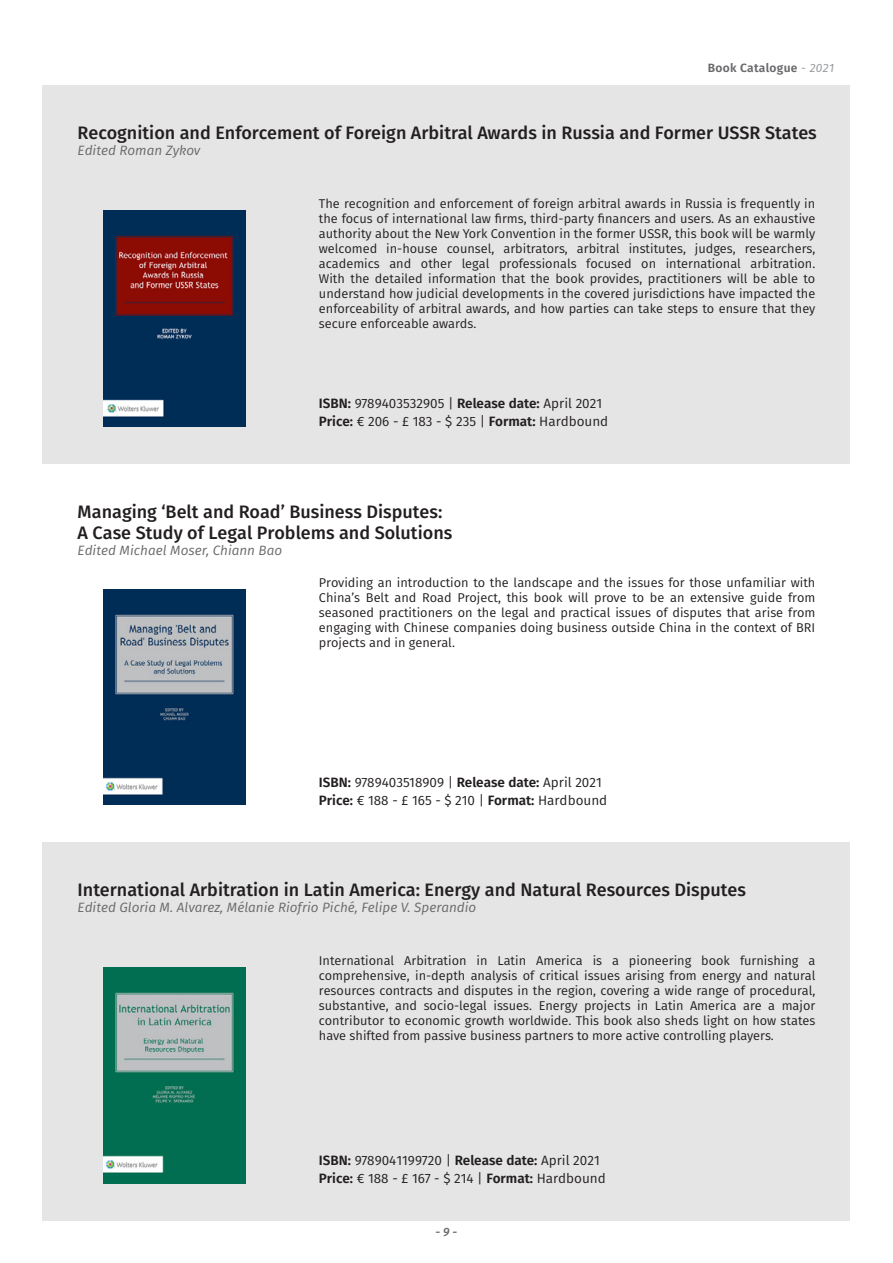
<style>
.page{position:relative;width:893px;height:1263px;background:#fff}
.page>*{position:absolute;margin:0;border:0;box-sizing:border-box;transform-origin:0 0}
._001-Book-Title{font:500 18px "Fira Sans";color:#231f20}
.t1{font:13.5px "Fira Sans";color:#231f20}
._001-Author-Name{font:italic 13.5px "Fira Sans";color:#69696c}
.t2{font:12.75px/15px "Fira Sans";color:#231f20;text-align:justify}
.t3{font:600 12px "Fira Sans";letter-spacing:.025em;color:#69696c}
.t4{font:italic 500 12px "Fira Sans";color:#69696c}
.s1{font-weight:400;font-style:italic;color:#939598}
.s2{font-weight:600}
</style>
<div class="page">
<div style="left:43px;top:85px;width:807px;height:378px;background:#e5e5e5"></div>
<img style="left:104px;top:211px;width:142px;height:215px">
<img style="left:104px;top:589px;width:142px;height:216px">
<div style="left:43px;top:842px;width:807px;height:378px;background:#e5e5e5"></div>
<img style="left:104px;top:968px;width:142px;height:215px">
<p class="t3" style="left:708px;top:58px;width:128px">Book Catalogue <span class="s1">- 2021</span></p>
<p class="_001-Book-Title" style="left:78px;top:118px;width:741px">Recognition and Enforcement of Foreign Arbitral Awards in Russia and Former USSR States</p>
<p class="_001-Author-Name" style="left:78px;top:141px;width:124px">Edited Roman Zykov</p>
<p class="t2" style="left:319px;top:196px;width:498px">The recognition and enforcement of foreign arbitral awards in Russia is frequently in the focus of international law firms, third-party financers and users. As an exhaustive authority about the New York Convention in the former USSR, this book will be warmly welcomed in-house counsel, arbitrators, arbitral institutes, judges, researchers, academics and other legal professionals focused on international arbitration.<br>With the detailed information that the book provides, practitioners will be able to understand how judicial developments in the covered jurisdictions have impacted the enforceability of arbitral awards, and how parties can take steps to ensure that they secure enforceable awards.</p>
<p class="t1" style="left:319px;top:394px;width:285px"><span class="s2">ISBN:</span> 9789403532905 | <span class="s2">Release date:</span> April 2021</p>
<p class="t1" style="left:319px;top:412px;width:291px"><span class="s2">Price:</span> € 206 - £ 183 - $ 235 | <span class="s2">Format:</span> Hardbound</p>
<p class="_001-Book-Title" style="left:78px;top:497px;width:366px">Managing ‘Belt and Road’ Business Disputes:</p>
<p class="_001-Book-Title" style="left:78px;top:518px;width:376px">A Case Study of Legal Problems and Solutions</p>
<p class="_001-Author-Name" style="left:78px;top:541px;width:206px">Edited Michael Moser, Chiann Bao</p>
<p class="t2" style="left:319px;top:574px;width:498px">Providing an introduction to the landscape and the issues for those unfamiliar with China’s Belt and Road Project, this book will prove to be an extensive guide from seasoned practitioners on the legal and practical issues of disputes that arise from engaging with Chinese companies doing business outside China in the context of BRI projects and in general.</p>
<p class="t1" style="left:319px;top:772px;width:284px"><span class="s2">ISBN:</span> 9789403518909 | <span class="s2">Release date:</span> April 2021</p>
<p class="t1" style="left:319px;top:790px;width:290px"><span class="s2">Price:</span> € 188 - £ 165 - $ 210 | <span class="s2">Format:</span> Hardbound</p>
<p class="_001-Book-Title" style="left:78px;top:875px;width:670px">International Arbitration in Latin America: Energy and Natural Resources Disputes</p>
<p class="_001-Author-Name" style="left:78px;top:897px;width:400px">Edited Gloria M. Alvarez, Mélanie Riofrio Piché, Felipe V. Sperandio</p>
<p class="t2" style="left:319px;top:953px;width:498px">International Arbitration in Latin America is a pioneering book furnishing a comprehensive, in-depth analysis of critical issues arising from energy and natural resources contracts and disputes in the region, covering a wide range of procedural, substantive, and socio-legal issues. Energy projects in Latin America are a major contributor to economic growth worldwide. This book also sheds light on how states have shifted from passive business partners to more active controlling players.</p>
<p class="t1" style="left:319px;top:1150px;width:282px"><span class="s2">ISBN:</span> 9789041199720 | <span class="s2">Release date:</span> April 2021</p>
<p class="t1" style="left:319px;top:1168px;width:288px"><span class="s2">Price:</span> € 188 - £ 167 - $ 214 | <span class="s2">Format:</span> Hardbound</p>
<p class="t4" style="left:436px;top:1222px;width:23px">- 9 -</p>
</div>
